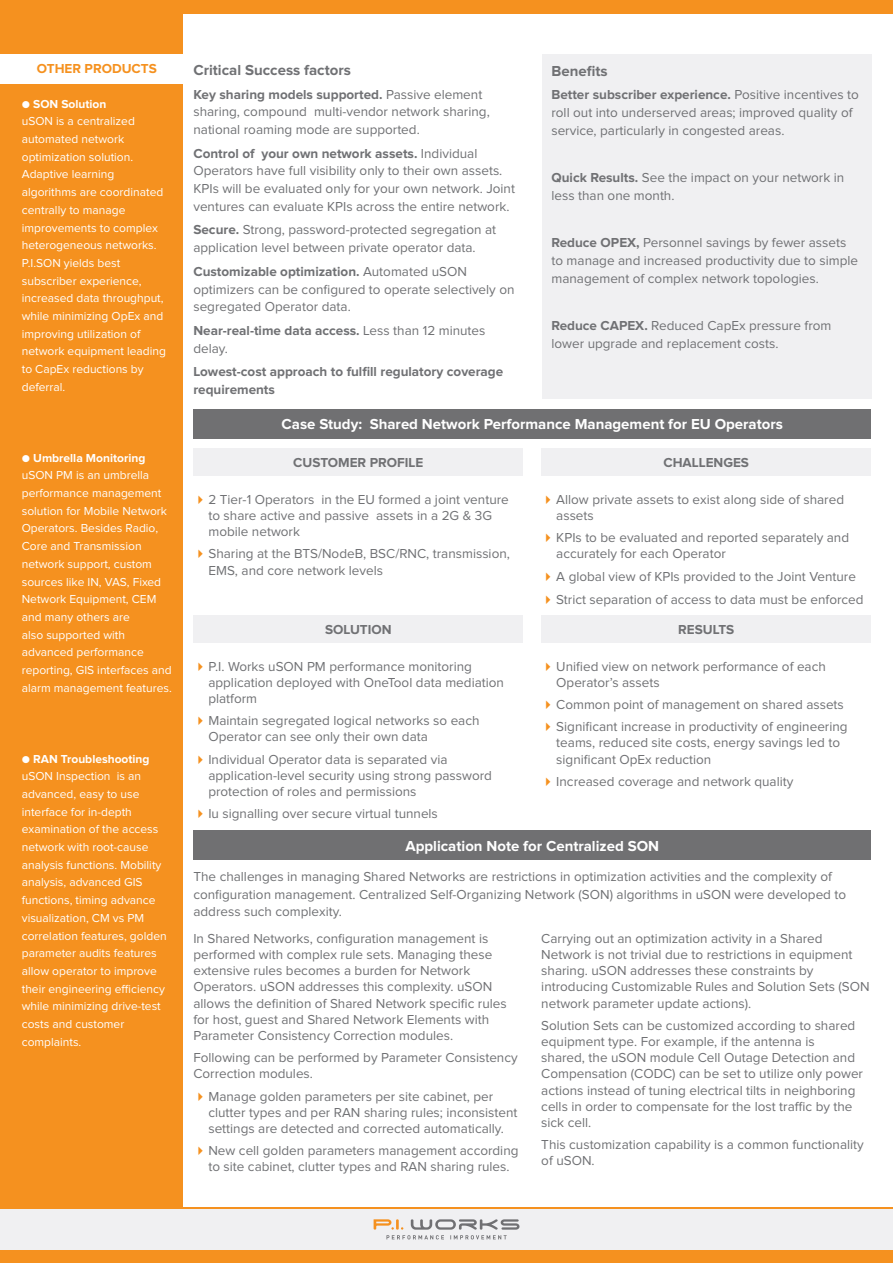
<style>
.page{position:relative;width:893px;height:1263px;background:#fff}
.page>*{position:absolute;margin:0;border:0;box-sizing:border-box;transform-origin:0 0}
.t1{font:700 15px "Proxima Nova";color:#fff}
.t2{font:700 15px "Proxima Nova";color:#707174}
.t3{font:13.5px/16.2px "Proxima Nova";color:#707174}
.t4{font:700 13.5px/17.7px "Proxima Nova";color:#707174}
.t5{font:700 13.5px "Proxima Nova";color:#f5911f}
.t6{font:12px/17.7px "Proxima Nova";color:#fff}
.t7{font:700 12px "Proxima Nova";color:#fff}
.s1{font-weight:700}
.s2{font-weight:400}
</style>
<div class="page">
<div style="left:0;top:0;width:893px;height:14px;background:#f5911f"></div>
<div style="left:0;top:1207px;width:893px;height:56px;background:#f0f0f2"></div>
<hr style="left:0;top:1207px;width:893px;height:2px;background:#f5911f">
<div style="left:0;top:0;width:183px;height:1209px;background:#f5911f"></div>
<div style="left:0;top:1250px;width:893px;height:13px;background:#f5911f"></div>
<svg style="left:374px;top:1219px;width:29px;height:10px"></svg>
<svg style="left:411px;top:1219px;width:108px;height:10px"></svg>
<svg style="left:386px;top:1235px;width:121px;height:4px"></svg>
<div style="left:542px;top:54px;width:329px;height:345px;background:#f0f0f2"></div>
<div style="left:193px;top:409px;width:678px;height:29px;background:#707072"></div>
<div style="left:541px;top:449px;width:330px;height:27px;background:#f0f0f2"></div>
<div style="left:193px;top:449px;width:330px;height:27px;background:#f0f0f2"></div>
<div style="left:541px;top:615px;width:330px;height:28px;background:#f0f0f2"></div>
<div style="left:193px;top:615px;width:330px;height:28px;background:#f0f0f2"></div>
<div style="left:0;top:54px;width:183px;height:30px;background:#fff"></div>
<div style="left:193px;top:830px;width:678px;height:30px;background:#707072"></div>
<p class="t5" style="left:37px;top:62px;width:121px">OTHER PRODUCTS</p>
<p class="t7" style="left:22px;top:98px;width:86px">● SON Solution</p>
<p class="t6" style="left:22px;top:113px;width:146px">uSON is a centralized automated network optimization solution.<br>Adaptive learning algorithms are coordinated centrally to manage improvements to complex heterogeneous networks.<br>P.I.SON yields best subscriber experience, increased data throughput, while minimizing OpEx and improving utilization of network equipment leading to CapEx reductions by deferral.</p>
<p class="t7" style="left:22px;top:452px;width:125px">● Umbrella Monitoring</p>
<p class="t6" style="left:22px;top:467px;width:152px">uSON PM is an umbrella performance management solution for Mobile Network<br>Operators. Besides Radio,<br>Core and Transmission network support, custom sources like IN, VAS, Fixed<br>Network Equipment, CEM and many others are<br>also supported with advanced performance reporting, GIS interfaces and alarm management features.</p>
<p class="t6" style="left:22px;top:750px;width:146px">● <span class="s1">RAN Troubleshooting </span>uSON Inspection is an advanced, easy to use interface for in-depth examination of the access network with root-cause analysis functions. Mobility analysis, advanced GIS functions, timing advance visualization, CM vs PM correlation features, golden parameter audits features allow operator to improve their engineering efficiency while minimizing drive-test costs and customer complaints.</p>
<p class="t2" style="left:193px;top:63px;width:159px">Critical Success factors</p>
<p class="t3" style="left:193px;top:86px;width:298px;line-height:17.7px"><span class="s1">Key sharing models supported.</span> Passive element sharing, compound multi-vendor network sharing, national roaming mode are supported.</p>
<p class="t3" style="left:193px;top:145px;width:323px;line-height:17.7px"><span class="s1">Control of your own network assets.</span> Individual Operators have full visibility only to their own assets.<br>KPIs will be evaluated only for your own network. Joint ventures can evaluate KPIs across the entire network.</p>
<p class="t3" style="left:193px;top:222px;width:304px;line-height:17.7px"><span class="s1">Secure.</span> Strong, password-protected segregation at application level between private operator data.</p>
<p class="t3" style="left:193px;top:263px;width:323px;line-height:17.7px"><span class="s1">Customizable optimization.</span> Automated uSON optimizers can be configured to operate selectively on segregated Operator data.</p>
<p class="t4" style="left:193px;top:322px;width:294px">Near-real-time data access. <span class="s2">Less than 12 minutes delay.</span></p>
<p class="t4" style="left:193px;top:364px;width:311px">Lowest-cost approach to fulfill regulatory coverage requirements</p>
<p class="t2" style="left:551px;top:64px;width:58px">Benefits</p>
<p class="t3" style="left:551px;top:87px;width:309px;line-height:17.7px"><span class="s1">Better subscriber experience.</span> Positive incentives to roll out into underserved areas; improved quality of service, particularly in congested areas.</p>
<p class="t3" style="left:551px;top:169px;width:294px;line-height:17.7px"><span class="s1">Quick Results.</span> See the impact on your network in less than one month.</p>
<p class="t3" style="left:551px;top:235px;width:308px;line-height:17.7px"><span class="s1">Reduce OPEX,</span> Personnel savings by fewer assets to manage and increased productivity due to simple management of complex network topologies.</p>
<p class="t3" style="left:551px;top:317px;width:281px;line-height:17.7px"><span class="s1">Reduce CAPEX.</span> Reduced CapEx pressure from lower upgrade and replacement costs.</p>
<p class="t1" style="left:282px;top:417px;width:503px">Case Study: Shared Network Performance Management for EU Operators</p>
<p class="t4" style="left:663px;top:454px;width:87px">CHALLENGES</p>
<p class="t3" style="left:556px;top:492px;width:289px">Allow private assets to exist along side of shared assets</p>
<p class="t3" style="left:556px;top:530px;width:294px">KPIs to be evaluated and reported separately and accurately for each Operator</p>
<p class="t3" style="left:556px;top:565px;width:309px;line-height:23.7px">A global view of KPIs provided to the Joint Venture<br>Strict separation of access to data must be enforced</p>
<p class="t4" style="left:293px;top:454px;width:132px">CUSTOMER PROFILE</p>
<p class="t3" style="left:208px;top:492px;width:302px">2 Tier-1 Operators in the EU formed a joint venture to share active and passive assets in a 2G &amp; 3G mobile network</p>
<p class="t3" style="left:208px;top:546px;width:303px">Sharing at the BTS/NodeB, BSC/RNC, transmission,<br>EMS, and core network levels</p>
<p class="t4" style="left:325px;top:621px;width:68px">SOLUTION</p>
<p class="t3" style="left:208px;top:659px;width:297px">P.I. Works uSON PM performance monitoring application deployed with OneTool data mediation platform</p>
<p class="t3" style="left:208px;top:713px;width:273px">Maintain segregated logical networks so each<br>Operator can see only their own data</p>
<p class="t3" style="left:208px;top:752px;width:285px">Individual Operator data is separated via application-level security using strong password protection of roles and permissions</p>
<p class="t3" style="left:208px;top:806px;width:231px">Iu signalling over secure virtual tunnels</p>
<p class="t4" style="left:678px;top:621px;width:58px">RESULTS</p>
<p class="t3" style="left:556px;top:659px;width:271px">Unified view on network performance of each<br>Operator’s assets</p>
<p class="t3" style="left:556px;top:694px;width:293px;line-height:22.2px">Common point of management on shared assets<br>Significant increase in productivity of engineering</p>
<p class="t3" style="left:556px;top:735px;width:285px">teams, reduced site costs, energy savings led to significant OpEx reduction</p>
<p class="t3" style="left:556px;top:774px;width:239px">Increased coverage and network quality</p>
<p class="t1" style="left:405px;top:839px;width:255px">Application Note for Centralized SON</p>
<p class="t3" style="left:193px;top:868px;width:654px;line-height:17.7px">The challenges in managing Shared Networks are restrictions in optimization activities and the complexity of configuration management. Centralized Self-Organizing Network (SON) algorithms in uSON were developed to address such complexity.</p>
<p class="t3" style="left:193px;top:931px;width:315px">In Shared Networks, configuration management is performed with complex rule sets. Managing these extensive rules becomes a burden for Network Operators. uSON addresses this complexity. uSON allows the definition of Shared Network specific rules for host, guest and Shared Network Elements with Parameter Consistency Correction modules.</p>
<p class="t3" style="left:193px;top:1050px;width:326px">Following can be performed by Parameter Consistency<br>Correction modules.</p>
<p class="t3" style="left:208px;top:1088px;width:311px">Manage golden parameters per site cabinet, per clutter types and per RAN sharing rules; inconsistent settings are detected and corrected automatically.</p>
<p class="t3" style="left:208px;top:1143px;width:312px">New cell golden parameters management according to site cabinet, clutter types and RAN sharing rules.</p>
<p class="t3" style="left:541px;top:931px;width:330px">Carrying out an optimization activity in a Shared Network is not trivial due to restrictions in equipment sharing. uSON addresses these constraints by introducing Customizable Rules and Solution Sets (SON network parameter update actions).</p>
<p class="t3" style="left:541px;top:1018px;width:323px">Solution Sets can be customized according to shared equipment type. For example, if the antenna is<br>shared, the uSON module Cell Outage Detection and Compensation (CODC) can be set to utilize only power actions instead of tuning electrical tilts in neighboring cells in order to compensate for the lost traffic by the sick cell.</p>
<p class="t3" style="left:541px;top:1137px;width:324px">This customization capability is a common functionality of uSON.</p>
</div>
